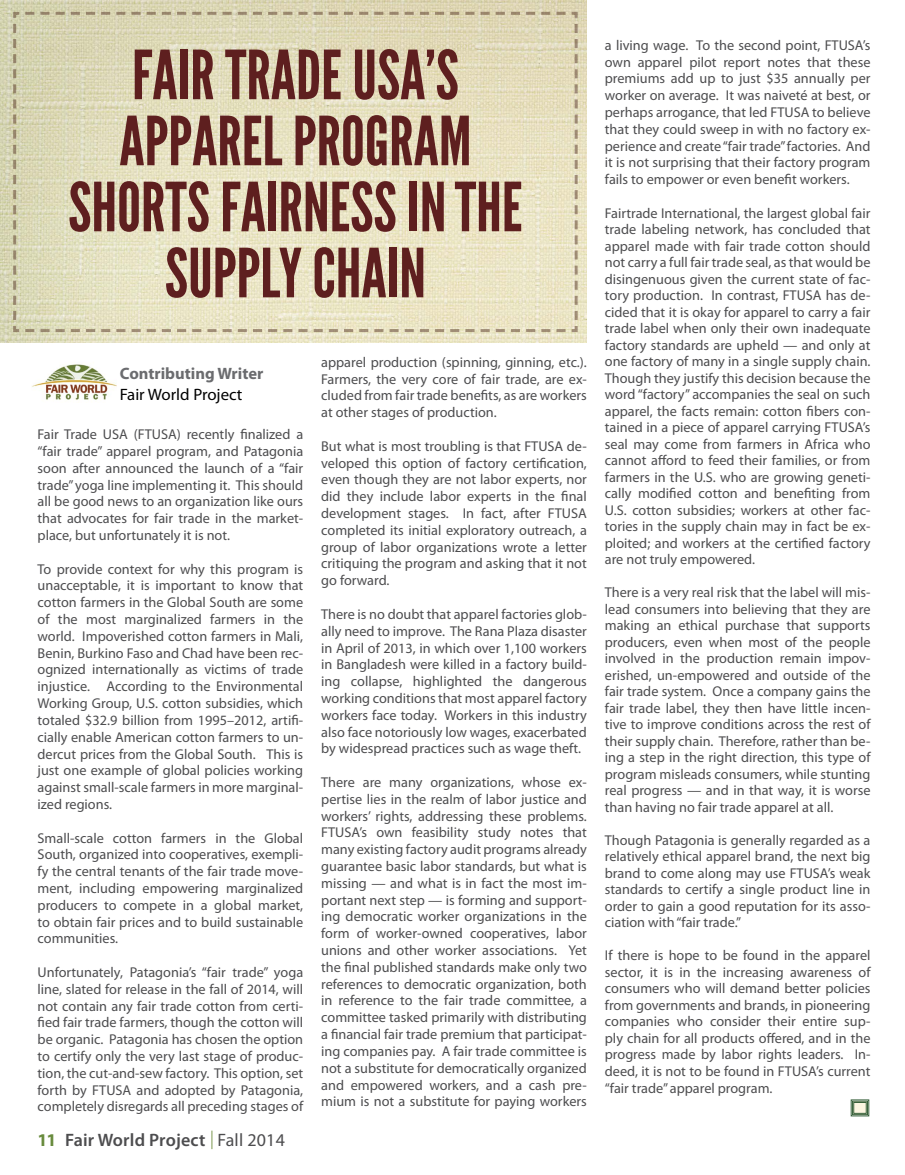
<style>
.page{position:relative;width:905px;height:1175px;background:#fff}
.page>*{position:absolute;margin:0;border:0;box-sizing:border-box;transform-origin:0 0}
.t1{font:67.5px/66px "League Gothic";color:#5e1f1f;text-align:center}
.t2{font:600 18px "Myriad Pro";letter-spacing:.01em;color:#4d4d4f}
.t3{font:700 16.5px "Myriad Pro";color:#6b6c6f}
.t4{font:16.5px "Myriad Pro";color:#000}
.t5{font:14.25px/16.8px "Myriad Pro";color:#4d4d4f;text-align:justify}
.s1{font-weight:700;color:#688b3d}
.s2{font-weight:400}
</style>
<div class="page">
<img style="left:0;top:0;width:587px;height:342px">
<svg style="left:850px;top:1099px;width:19px;height:17px"></svg>
<div style="left:852px;top:1100px;width:15px;height:15px;border:1px solid #37603a"></div>
<div style="left:853px;top:1102px;width:13px;height:11px;border:1px solid #37603a"></div>
<img style="left:31px;top:364px;width:86px;height:36px">
<svg style="left:211px;top:1130px;width:1px;height:20px"></svg>
<svg style="left:12px;top:10px;width:567px;height:323px;background:#e3debf"></svg>
<h1 class="t1" style="left:68px;top:42px;width:456px">FAIR TRADE USA’S<br>APPAREL PROGRAM<br>SHORTS FAIRNESS INTHE<br>SUPPLY CHAIN</h1>
<p class="t3" style="left:120px;top:362px;width:145px">Contributing Writer</p>
<p class="t4" style="left:120px;top:384px;width:124px">Fair World Project</p>
<p class="t5" style="left:38px;top:426px;width:267px">Fair Trade USA (FTUSA) recently finalized a “fair trade” apparel program, and Patagonia soon after announced the launch of a “fair trade” yoga line implementing it. This should all be good news to an organization like ours that advocates for fair trade in the market&shy;place, but unfortunately it is not.</p>
<p class="t5" style="left:38px;top:560px;width:267px">To provide context for why this program is unacceptable, it is important to know that cotton farmers in the Global South are some of the most marginalized farmers in the world. Impoverished cotton farmers in Mali, Benin, Burkino Faso and Chad have been rec&shy;ognized internationally as victims of trade injustice. According to the Environmental Working Group, U.S. cotton subsidies, which totaled $32.9 billion from 1995–2012, artifi&shy;cially enable American cotton farmers to un&shy;dercut prices from the Global South. This is just one example of global policies working against small-scale farmers in more marginal&shy;ized regions.</p>
<p class="t5" style="left:38px;top:829px;width:267px">Small-scale cotton farmers in the Global South, organized into cooperatives, exempli&shy;fy the central tenants of the fair trade move&shy;ment, including empowering marginalized producers to compete in a global market, to obtain fair prices and to build sustainable communities.</p>
<p class="t5" style="left:38px;top:963px;width:267px">Unfortunately, Patagonia’s “fair trade” yoga line, slated for release in the fall of 2014, will not contain any fair trade cotton from certi&shy;fied fair trade farmers, though the cotton will be organic. Patagonia has chosen the option to certify only the very last stage of produc&shy;tion, the cut-and-sew factory. This option, set forth by FTUSA and adopted by Patagonia, completely disregards all preceding stages of</p>
<p class="t2" style="left:38px;top:1128px;width:249px"><span class="s1">11</span> Fair World Project <span class="s2">Fall 2014</span></p>
<p class="t5" style="left:321px;top:353px;width:267px">apparel production (spinning, ginning, etc.).<br>Farmers, the very core of fair trade, are ex&shy;cluded from fair trade benefits, as are workers at other stages of production.</p>
<p class="t5" style="left:321px;top:437px;width:267px">But what is most troubling is that FTUSA de&shy;veloped this option of factory certification, even though they are not labor experts, nor did they include labor experts in the final development stages. In fact, after FTUSA completed its initial exploratory outreach, a group of labor organizations wrote a letter critiquing the program and asking that it not go forward.</p>
<p class="t5" style="left:321px;top:605px;width:267px">There is no doubt that apparel factories glob&shy;ally need to improve. The Rana Plaza disaster in April of 2013, in which over 1,100 workers in Bangladesh were killed in a factory build&shy;ing collapse, highlighted the dangerous working conditions that most apparel factory workers face today. Workers in this industry also face notoriously low wages, exacerbated by widespread practices such as wage theft.</p>
<p class="t5" style="left:321px;top:773px;width:267px">There are many organizations, whose ex&shy;pertise lies in the realm of labor justice and workers’ rights, addressing these problems.<br>FTUSA’s own feasibility study notes that many existing factory audit programs already guarantee basic labor standards, but what is missing — and what is in fact the most im&shy;portant next step — is forming and support&shy;ing democratic worker organizations in the form of worker-owned cooperatives, labor unions and other worker associations. Yet the final published standards make only two references to democratic organization, both in reference to the fair trade committee, a committee tasked primarily with distributing a financial fair trade premium that participat&shy;ing companies pay. A fair trade committee is not a substitute for democratically organized and empowered workers, and a cash pre&shy;mium is not a substitute for paying workers</p>
<p class="t5" style="left:605px;top:36px;width:267px">a living wage. To the second point, FTUSA’s own apparel pilot report notes that these premiums add up to just $35 annually per worker on average. It was naiveté at best, or perhaps arrogance, that led FTUSA to believe that they could sweep in with no factory ex&shy;perience and create “fair trade” factories. And it is not surprising that their factory program fails to empower or even benefit workers.</p>
<p class="t5" style="left:605px;top:204px;width:267px">Fairtrade International, the largest global fair trade labeling network, has concluded that apparel made with fair trade cotton should not carry a full fair trade seal, as that would be disingenuous given the current state of fac&shy;tory production. In contrast, FTUSA has de&shy;cided that it is okay for apparel to carry a fair trade label when only their own inadequate factory standards are upheld — and only at one factory of many in a single supply chain.<br>Though they justify this decision because the word “factory” accompanies the seal on such apparel, the facts remain: cotton fibers con&shy;tained in a piece of apparel carrying FTUSA’s seal may come from farmers in Africa who cannot afford to feed their families, or from farmers in the U.S. who are growing geneti&shy;cally modified cotton and benefiting from U.S. cotton subsidies; workers at other fac&shy;tories in the supply chain may in fact be ex&shy;ploited; and workers at the certified factory are not truly empowered.</p>
<p class="t5" style="left:605px;top:584px;width:267px">There is a very real risk that the label will mis&shy;lead consumers into believing that they are making an ethical purchase that supports producers, even when most of the people involved in the production remain impov&shy;erished, un-empowered and outside of the fair trade system. Once a company gains the fair trade label, they then have little incen&shy;tive to improve conditions across the rest of their supply chain. Therefore, rather than be&shy;ing a step in the right direction, this type of program misleads consumers, while stunting real progress — and in that way, it is worse than having no fair trade apparel at all.</p>
<p class="t5" style="left:605px;top:831px;width:267px">Though Patagonia is generally regarded as a relatively ethical apparel brand, the next big brand to come along may use FTUSA’s weak standards to certify a single product line in order to gain a good reputation for its asso&shy;ciation with “fair trade.”</p>
<p class="t5" style="left:605px;top:947px;width:267px">If there is hope to be found in the apparel sector, it is in the increasing awareness of consumers who will demand better policies from governments and brands, in pioneering companies who consider their entire sup&shy;ply chain for all products offered, and in the progress made by labor rights leaders. In&shy;deed, it is not to be found in FTUSA’s current “fair trade” apparel program.</p>
</div>
